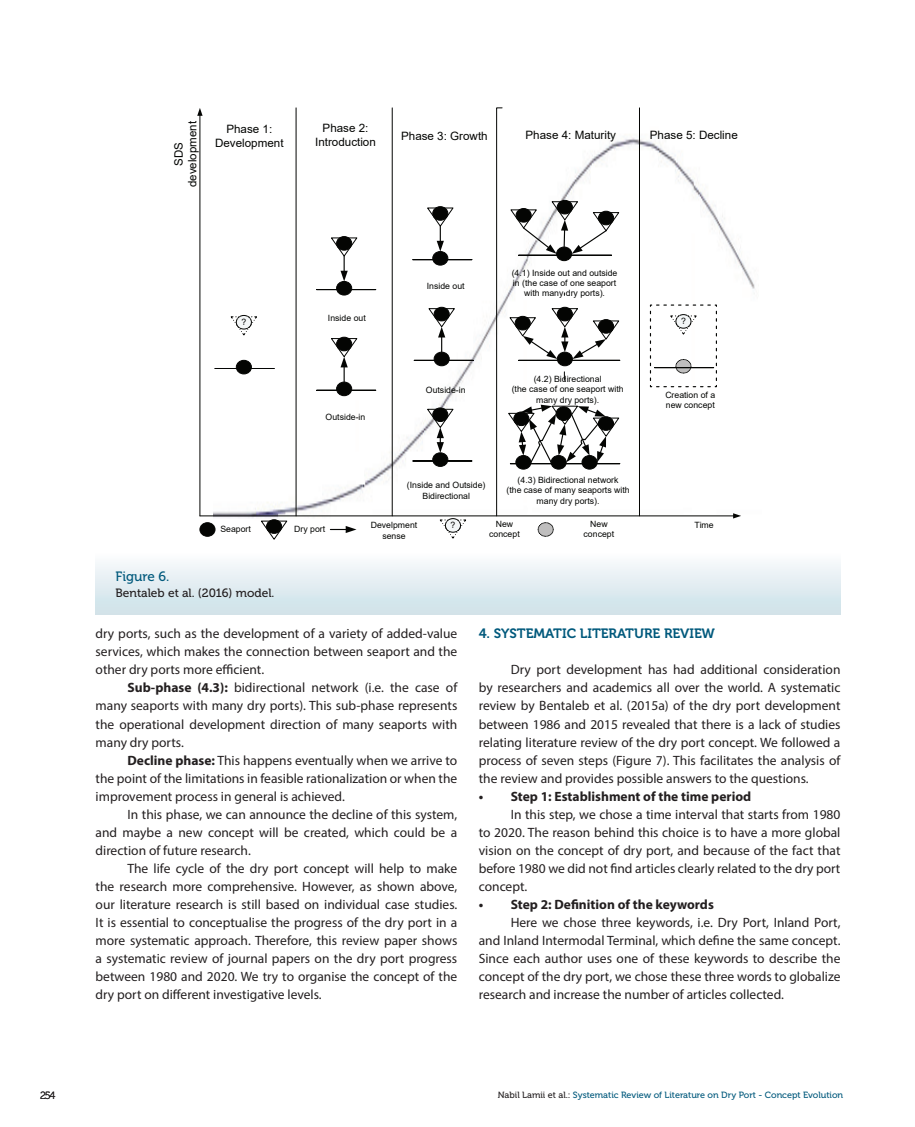
<style>
.page{position:relative;width:915px;height:1127px;background:#fff}
.page>*{position:absolute;margin:0;border:0;box-sizing:border-box;transform-origin:0 0}
.Body_text{font:13.5px/18px "Myriad Pro";color:#231f20;text-align:justify}
.t1{font:700 13.5px "Myriad Pro";color:#231f20}
.Podnaslov{font:13.5px "Museo 700";color:#00597c}
.Figure{font:13.5px "Museo 500";color:#00597c}
.Figure-2{font:12px "Museo 500";color:#231f20}
.t2{font:11.55px/13.8px "Arial";color:#040503;text-align:center}
.t3{font:10.5px "Museo 300";color:#231f20}
.t4{font:9px "Museo 500";color:#00597c}
.t5{font:8.7px/10.4px "Arial";color:#040503;text-align:center}
.s1{font-weight:700}
.s2{color:#231f20}
</style>
<div class="page">
<div style="left:96px;top:552px;width:744px;height:63px;background:linear-gradient(to bottom,#fdfcfe,#cce0e8)"></div>
<hr style="left:199px;top:115px;width:1px;height:401px;background:#040503">
<svg style="left:197px;top:108px;width:5px;height:8px"></svg>
<svg style="left:296px;top:108px;width:343px;height:92px"></svg>
<svg style="left:200px;top:200px;width:540px;height:340px"></svg>
<p class="t2" style="left:171px;top:187px;width:67px;rotate:-90deg">SDS development</p>
<p class="t2" style="left:215px;top:122px;width:70px">Phase 1:<br>Development</p>
<p class="t2" style="left:315px;top:121px;width:62px">Phase 2:<br>Introduction</p>
<p class="t2" style="left:401px;top:129px;width:88px">Phase 3: Growth</p>
<p class="t2" style="left:525px;top:128px;width:92px">Phase 4: Maturity</p>
<p class="t2" style="left:649px;top:127px;width:89px">Phase 5: Decline</p>
<p class="t5" style="left:241px;top:317px;width:6px">?</p>
<p class="t5" style="left:328px;top:312px;width:39px">Inside out</p>
<p class="t5" style="left:325px;top:412px;width:41px">Outside-in</p>
<p class="t5" style="left:427px;top:281px;width:39px">Inside out</p>
<p class="t5" style="left:511px;top:267px;width:107px">(4.1) Inside out and outside in (the case of one seaport with many dry ports).</p>
<p class="t5" style="left:426px;top:384px;width:41px">Outside-in</p>
<p class="t5" style="left:511px;top:374px;width:113px">(4.2) Bidirectional<br>(the case of one seaport with many dry ports).</p>
<p class="t5" style="left:407px;top:480px;width:80px">(Inside and Outside)<br>Bidirectional</p>
<p class="t5" style="left:506px;top:475px;width:125px">(4.3) Bidirectional network<br>(the case of many seaports with many dry ports).</p>
<p class="t5" style="left:220px;top:524px;width:32px">Seaport</p>
<p class="t5" style="left:294px;top:524px;width:32px">Dry port</p>
<p class="Figure" style="left:115px;top:568px;width:55px">Figure 6.</p>
<p class="Figure-2" style="left:115px;top:586px;width:160px">Bentaleb et al. (2016) model.</p>
<p class="t5" style="left:370px;top:520px;width:48px">Develpment sense</p>
<p class="t5" style="left:450px;top:520px;width:6px">?</p>
<p class="t5" style="left:489px;top:519px;width:32px">New concept</p>
<p class="t5" style="left:583px;top:519px;width:32px">New concept</p>
<p class="t5" style="left:680px;top:316px;width:6px">?</p>
<p class="t5" style="left:665px;top:389px;width:51px;text-align:left">Creation of a new concept</p>
<p class="t5" style="left:694px;top:520px;width:21px">Time</p>
<p class="Body_text" style="left:96px;top:625px;width:363px">dry ports, such as the development of a variety of added-value services, which makes the connection between seaport and the other dry ports more efficient.</p>
<p class="Body_text" style="left:96px;top:679px;width:363px;text-indent:32px"><span class="s1">Sub-phase (4.3):</span> bidirectional network (i.e. the case of many seaports with many dry ports). This sub-phase represents the operational development direction of many seaports with many dry ports.</p>
<p class="Body_text" style="left:96px;top:751px;width:363px;text-indent:32px"><span class="s1">Decline phase:</span> This happens eventually when we arrive to the point of the limitations in feasible rationalization or when the improvement process in general is achieved.</p>
<p class="Body_text" style="left:96px;top:805px;width:363px;text-indent:32px">In this phase, we can announce the decline of this system, and maybe a new concept will be created, which could be a direction of future research.</p>
<p class="Body_text" style="left:96px;top:859px;width:363px;text-indent:32px">The life cycle of the dry port concept will help to make the research more comprehensive. However, as shown above, our literature research is still based on individual case studies.<br>It is essential to conceptualise the progress of the dry port in a more systematic approach. Therefore, this review paper shows a systematic review of journal papers on the dry port progress between 1980 and 2020. We try to organise the concept of the dry port on different investigative levels.</p>
<p class="Podnaslov" style="left:478px;top:626px;width:238px">4. SYSTEMATIC LITERATURE REVIEW</p>
<p class="Body_text" style="left:478px;top:661px;width:363px;text-indent:32px">Dry port development has had additional consideration by researchers and academics all over the world. A systematic review by Bentaleb et al. (2015a) of the dry port development between 1986 and 2015 revealed that there is a lack of studies relating literature review of the dry port concept. We followed a process of seven steps (Figure 7). This facilitates the analysis of the review and provides possible answers to the questions.</p>
<p class="t1" style="left:478px;top:787px;width:274px">• Step 1: Establishment of the time period</p>
<p class="Body_text" style="left:478px;top:805px;width:363px;text-indent:32px">In this step, we chose a time interval that starts from 1980 to 2020. The reason behind this choice is to have a more global vision on the concept of dry port, and because of the fact that before 1980 we did not find articles clearly related to the dry port concept.</p>
<p class="t1" style="left:478px;top:895px;width:236px">• Step 2: Definition of the keywords</p>
<p class="Body_text" style="left:478px;top:913px;width:363px;text-indent:32px">Here we chose three keywords, i.e. Dry Port, Inland Port, and Inland Intermodal Terminal, which define the same concept.<br>Since each author uses one of these keywords to describe the concept of the dry port, we chose these three words to globalize research and increase the number of articles collected.</p>
<p class="t3" style="left:40px;top:1090px;width:17px">254</p>
<p class="t4" style="left:497px;top:1090px;width:347px"><span class="s2">Nabil Lamii et al.:</span> Systematic Review of Literature on Dry Port - Concept Evolution</p>
</div>
